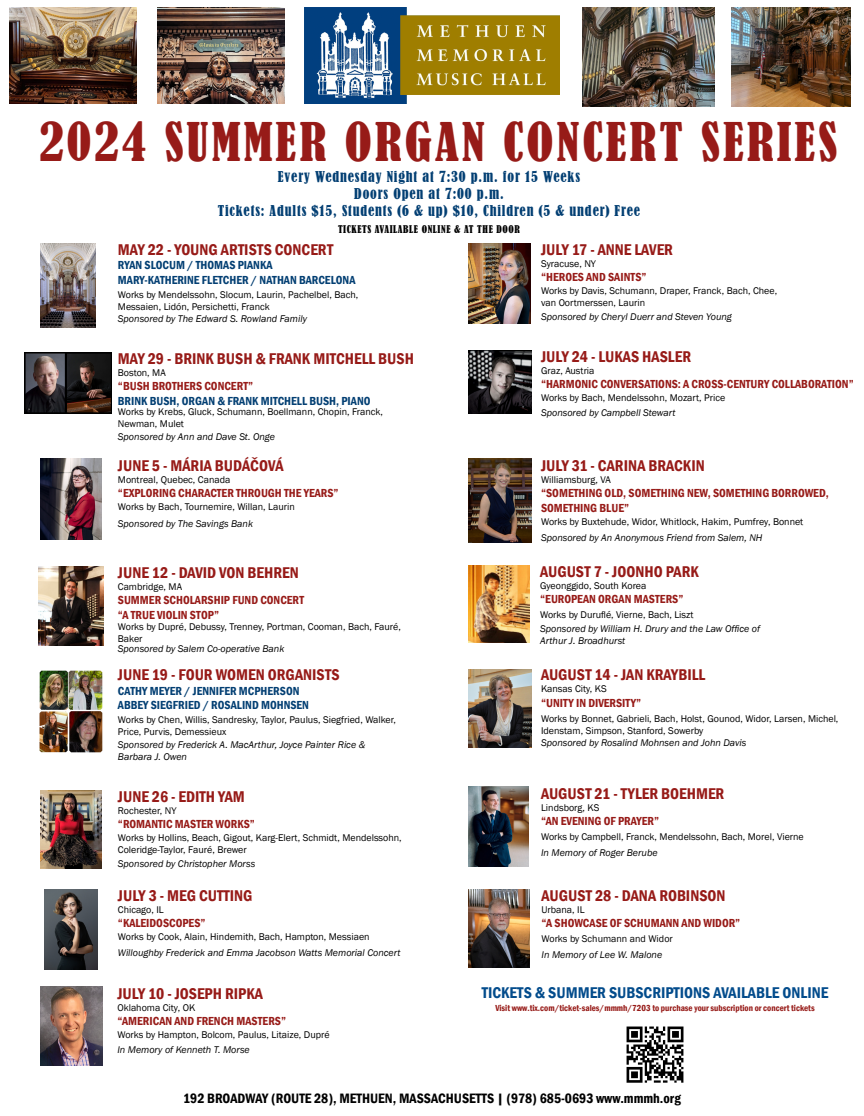
<style>
.page{position:relative;width:864px;height:1116px;background:#fff}
.page>*{position:absolute;margin:0;border:0;box-sizing:border-box;transform-origin:0 0}
.t1{font:condensed 50px "Bernard";letter-spacing:.06em;color:#971b18}
.t2{font:600 condensed 16px "Franklin Gothic";color:#971b18}
.t3{font:600 condensed 16px "Franklin Gothic";color:#034c8c}
.t4{font:condensed 14px/17px "Bernard";letter-spacing:.06em;color:#033f73;text-align:center}
.t5{font:600 condensed 14px "Franklin Gothic";color:#000}
.t6{font:600 condensed 12px "Franklin Gothic";color:#971b18}
.t7{font:600 condensed 12px "Franklin Gothic";color:#033f73}
.t8{font:10px/12px "Franklin Gothic";color:#000}
.t9{font:italic 10px/12px "Franklin Gothic";color:#000}
.t10{font:condensed 10px "Bernard";letter-spacing:.06em;color:#000}
.t11{font:600 condensed 9px "Franklin Gothic";color:#971b18}
</style>
<div class="page">
<img style="left:304px;top:7px;width:256px;height:97px">
<img style="left:40px;top:244px;width:56px;height:83px">
<img style="left:40px;top:459px;width:62px;height:80px">
<img style="left:39px;top:567px;width:65px;height:79px">
<img style="left:39px;top:670px;width:64px;height:83px">
<img style="left:40px;top:790px;width:62px;height:78px">
<img style="left:44px;top:890px;width:53px;height:79px">
<img style="left:40px;top:987px;width:62px;height:78px">
<img style="left:469px;top:244px;width:61px;height:80px">
<img style="left:469px;top:351px;width:62px;height:63px">
<img style="left:469px;top:459px;width:62px;height:83px">
<img style="left:468px;top:565px;width:62px;height:78px">
<img style="left:469px;top:669px;width:62px;height:78px">
<img style="left:468px;top:787px;width:60px;height:80px">
<img style="left:468px;top:890px;width:62px;height:77px">
<img style="left:626px;top:1026px;width:58px;height:57px">
<img style="left:158px;top:7px;width:126px;height:97px">
<img style="left:732px;top:7px;width:118px;height:100px">
<img style="left:582px;top:7px;width:133px;height:99px">
<img style="left:9px;top:7px;width:128px;height:96px">
<img style="left:24px;top:353px;width:88px;height:61px">
<p class="t1" style="left:39px;top:112px;width:799px">2024 SUMMER ORGAN CONCERT SERIES</p>
<p class="t4" style="left:278px;top:168px;width:304px">Every Wednesday Night at 7:30 p.m. for 15 Weeks<br>Doors Open at 7:00 p.m.</p>
<p class="t4" style="left:218px;top:202px;width:424px">Tickets: Adults $15, Students (6 &amp; up) $10, Children (5 &amp; under) Free</p>
<p class="t10" style="left:338px;top:223px;width:183px">TICKETS AVAILABLE ONLINE &amp; AT THE DOOR</p>
<p class="t2" style="left:118px;top:239px;width:217px">MAY 22 - YOUNG ARTISTS CONCERT</p>
<p class="t7" style="left:118px;top:257px;width:156px">RYAN SLOCUM / THOMAS PIANKA</p>
<p class="t7" style="left:118px;top:272px;width:239px">MARY-KATHERINE FLETCHER / NATHAN BARCELONA</p>
<p class="t9" style="left:118px;top:313px;width:191px">Sponsored by The Edward S. Rowland Family</p>
<p class="t2" style="left:541px;top:239px;width:133px">JULY 17 - ANNE LAVER</p>
<p class="t8" style="left:541px;top:258px;width:57px">Syracuse, NY</p>
<p class="t6" style="left:541px;top:269px;width:107px">“HEROES AND SAINTS”</p>
<p class="t9" style="left:541px;top:311px;width:192px">Sponsored by Cheryl Duerr and Steven Young</p>
<p class="t8" style="left:541px;top:285px;width:238px">Works by Davis, Schumann, Draper, Franck, Bach, Chee,</p>
<p class="t8" style="left:541px;top:297px;width:106px">van Oortmerssen, Laurin</p>
<p class="t8" style="left:118px;top:289px;width:242px">Works by Mendelssohn, Slocum, Laurin, Pachelbel, Bach,</p>
<p class="t8" style="left:118px;top:301px;width:153px">Messaien, Lidón, Persichetti, Franck</p>
<p class="t2" style="left:118px;top:348px;width:298px">MAY 29 - BRINK BUSH &amp; FRANK MITCHELL BUSH</p>
<p class="t8" style="left:118px;top:367px;width:49px">Boston, MA</p>
<p class="t6" style="left:118px;top:378px;width:137px">“BUSH BROTHERS CONCERT”</p>
<p class="t7" style="left:118px;top:393px;width:254px">BRINK BUSH, ORGAN &amp; FRANK MITCHELL BUSH, PIANO</p>
<p class="t9" style="left:118px;top:431px;width:159px">Sponsored by Ann and Dave St. Onge</p>
<p class="t8" style="left:118px;top:406px;width:267px">Works by Krebs, Gluck, Schumann, Boellmann, Chopin, Franck,<br>Newman, Mulet</p>
<p class="t2" style="left:118px;top:455px;width:167px">JUNE 5 - MÁRIA BUDÁČOVÁ</p>
<p class="t8" style="left:118px;top:474px;width:114px">Montreal, Quebec, Canada</p>
<p class="t6" style="left:118px;top:485px;width:222px">“EXPLORING CHARACTER THROUGH THE YEARS”</p>
<p class="t9" style="left:118px;top:517px;width:137px">Sponsored by The Savings Bank</p>
<p class="t8" style="left:118px;top:501px;width:178px">Works by Bach, Tournemire, Willan, Laurin</p>
<p class="t2" style="left:118px;top:562px;width:182px">JUNE 12 - DAVID VON BEHREN</p>
<p class="t8" style="left:118px;top:581px;width:66px">Cambridge, MA</p>
<p class="t6" style="left:118px;top:592px;width:188px">SUMMER SCHOLARSHIP FUND CONCERT</p>
<p class="t6" style="left:118px;top:607px;width:103px">“A TRUE VIOLIN STOP”</p>
<p class="t9" style="left:118px;top:643px;width:168px">Sponsored by Salem Co-operative Bank</p>
<p class="t8" style="left:118px;top:621px;width:285px">Works by Dupré, Debussy, Trenney, Portman, Cooman, Bach, Fauré,<br>Baker</p>
<p class="t2" style="left:118px;top:664px;width:223px">JUNE 19 - FOUR WOMEN ORGANISTS</p>
<p class="t7" style="left:118px;top:683px;width:183px">CATHY MEYER / JENNIFER MCPHERSON</p>
<p class="t7" style="left:118px;top:697px;width:193px">ABBEY SIEGFRIED / ROSALIND MOHNSEN</p>
<p class="t9" style="left:118px;top:739px;width:249px">Sponsored by Frederick A. MacArthur, Joyce Painter Rice &amp;<br>Barbara J. Owen</p>
<p class="t8" style="left:118px;top:714px;width:280px">Works by Chen, Willis, Sandresky, Taylor, Paulus, Siegfried, Walker,<br>Price, Purvis, Demessieux</p>
<p class="t2" style="left:118px;top:786px;width:129px">JUNE 26 - EDITH YAM</p>
<p class="t8" style="left:118px;top:804px;width:60px">Rochester, NY</p>
<p class="t6" style="left:118px;top:816px;width:139px">“ROMANTIC MASTER WORKS”</p>
<p class="t9" style="left:118px;top:858px;width:139px">Sponsored by Christopher Morss</p>
<p class="t8" style="left:118px;top:832px;width:285px">Works by Hollins, Beach, Gigout, Karg-Elert, Schmidt, Mendelssohn,<br>Coleridge-Taylor, Fauré, Brewer</p>
<p class="t2" style="left:118px;top:885px;width:136px">JULY 3 - MEG CUTTING</p>
<p class="t8" style="left:118px;top:904px;width:47px">Chicago, IL</p>
<p class="t6" style="left:118px;top:915px;width:89px">“KALEIDOSCOPES”</p>
<p class="t9" style="left:118px;top:946px;width:284px">Willoughby Frederick and Emma Jacobson Watts Memorial Concert</p>
<p class="t8" style="left:118px;top:931px;width:253px">Works by Cook, Alain, Hindemith, Bach, Hampton, Messiaen</p>
<p class="t2" style="left:117px;top:982px;width:147px">JULY 10 - JOSEPH RIPKA</p>
<p class="t8" style="left:117px;top:1001px;width:79px">Oklahoma City, OK</p>
<p class="t6" style="left:117px;top:1013px;width:170px">“AMERICAN AND FRENCH MASTERS”</p>
<p class="t9" style="left:117px;top:1044px;width:134px">In Memory of Kenneth T. Morse</p>
<p class="t8" style="left:117px;top:1029px;width:214px">Works by Hampton, Bolcom, Paulus, Litaize, Dupré</p>
<p class="t2" style="left:541px;top:346px;width:152px">JULY 24 - LUKAS HASLER</p>
<p class="t8" style="left:541px;top:365px;width:55px">Graz, Austria</p>
<p class="t6" style="left:541px;top:376px;width:314px">“HARMONIC CONVERSATIONS: A CROSS-CENTURY COLLABORATION”</p>
<p class="t9" style="left:541px;top:407px;width:136px">Sponsored by Campbell Stewart</p>
<p class="t8" style="left:541px;top:392px;width:186px">Works by Bach, Mendelssohn, Mozart, Price</p>
<p class="t2" style="left:541px;top:455px;width:165px">JULY 31 - CARINA BRACKIN</p>
<p class="t8" style="left:541px;top:474px;width:71px">Williamsburg, VA</p>
<p class="t6" style="left:541px;top:485px;width:289px">“SOMETHING OLD, SOMETHING NEW, SOMETHING BORROWED,</p>
<p class="t6" style="left:541px;top:500px;width:90px">SOMETHING BLUE”</p>
<p class="t9" style="left:541px;top:531px;width:223px">Sponsored by An Anonymous Friend from Salem, NH</p>
<p class="t8" style="left:541px;top:516px;width:264px">Works by Buxtehude, Widor, Whitlock, Hakim, Pumfrey, Bonnet</p>
<p class="t2" style="left:540px;top:561px;width:160px">AUGUST 7 - JOONHO PARK</p>
<p class="t8" style="left:540px;top:580px;width:108px">Gyeonggido, South Korea</p>
<p class="t6" style="left:540px;top:591px;width:145px">“EUROPEAN ORGAN MASTERS”</p>
<p class="t9" style="left:540px;top:623px;width:221px">Sponsored by William H. Drury and the Law Office of</p>
<p class="t9" style="left:540px;top:635px;width:87px">Arthur J. Broadhurst</p>
<p class="t8" style="left:540px;top:609px;width:155px">Works by Duruflé, Vierne, Bach, Liszt</p>
<p class="t2" style="left:541px;top:664px;width:166px">AUGUST 14 - JAN KRAYBILL</p>
<p class="t8" style="left:541px;top:683px;width:67px">Kansas City, KS</p>
<p class="t6" style="left:541px;top:695px;width:102px">“UNITY IN DIVERSITY”</p>
<p class="t9" style="left:541px;top:737px;width:207px">Sponsored by Rosalind Mohnsen and John Davis</p>
<p class="t8" style="left:541px;top:713px;width:299px">Works by Bonnet, Gabrieli, Bach, Holst, Gounod, Widor, Larsen, Michel,<br>Idenstam, Simpson, Stanford, Sowerby</p>
<p class="t2" style="left:541px;top:783px;width:185px">AUGUST 21 - TYLER BOEHMER</p>
<p class="t8" style="left:541px;top:802px;width:60px">Lindsborg, KS</p>
<p class="t6" style="left:541px;top:813px;width:120px">“AN EVENING OF PRAYER”</p>
<p class="t9" style="left:541px;top:847px;width:118px">In Memory of Roger Berube</p>
<p class="t8" style="left:541px;top:831px;width:264px">Works by Campbell, Franck, Mendelssohn, Bach, Morel, Vierne</p>
<p class="t2" style="left:542px;top:885px;width:185px">AUGUST 28 - DANA ROBINSON</p>
<p class="t8" style="left:542px;top:904px;width:45px">Urbana, IL</p>
<p class="t6" style="left:542px;top:915px;width:200px">“A SHOWCASE OF SCHUMANN AND WIDOR”</p>
<p class="t9" style="left:542px;top:949px;width:122px">In Memory of Lee W. Malone</p>
<p class="t8" style="left:542px;top:933px;width:133px">Works by Schumann and Widor</p>
<p class="t3" style="left:482px;top:982px;width:348px">TICKETS &amp; SUMMER SUBSCRIPTIONS AVAILABLE ONLINE</p>
<p class="t11" style="left:495px;top:1002px;width:321px">Visit www.tix.com/ticket-sales/mmmh/7203 to purchase your subscription or concert tickets</p>
<p class="t5" style="left:183px;top:1089px;width:499px">192 BROADWAY (ROUTE 28), METHUEN, MASSACHUSETTS | (978) 685-0693 www.mmmh.org</p>
</div>
